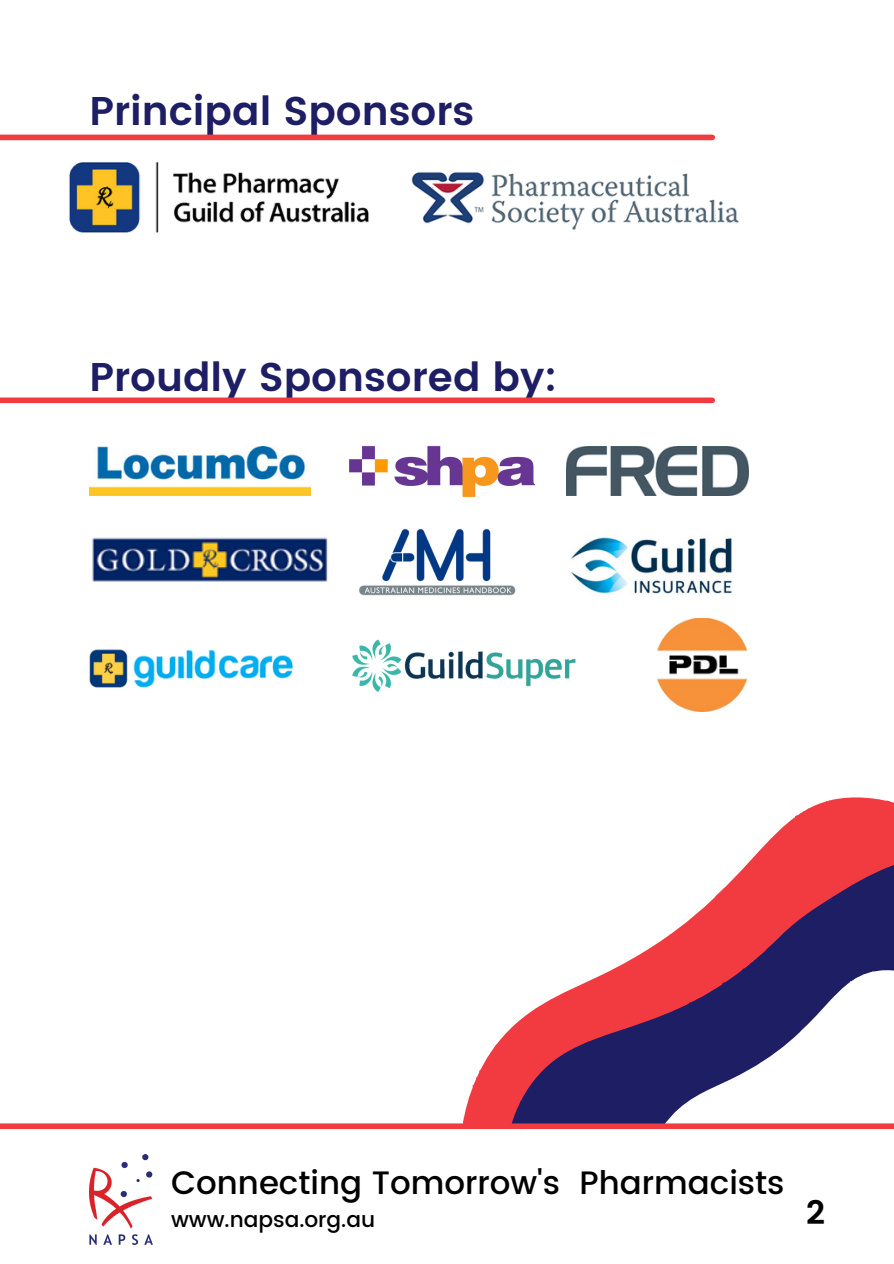
<style>
.page{position:relative;width:894px;height:1264px;background:#fff}
.page>*{position:absolute;margin:0;border:0;box-sizing:border-box;transform-origin:0 0}
.t1{font:600 40.05px "Poppins";color:#1e1e65}
.t2{font:600 33px "Poppins";color:#000}
.t3{font:500 32.4px "Poppins";color:#000}
.t4{font:500 21.6px "Poppins";color:#000}
</style>
<div class="page">
<svg style="left:463px;top:797px;width:430px;height:326px"></svg>
<svg style="left:504px;top:855px;width:389px;height:268px"></svg>
<svg style="left:644px;top:970px;width:249px;height:153px"></svg>
<img style="left:89px;top:1154px;width:63px;height:90px">
<div style="left:0;top:1123px;width:893px;height:6px;background:#f13b41"></div>
<div style="left:0;top:135px;width:712px;height:5px;background:#f13b41"></div>
<div style="left:0;top:397px;width:712px;height:6px;background:#f13b41"></div>
<img style="left:69px;top:162px;width:300px;height:71px">
<img style="left:411px;top:172px;width:328px;height:58px">
<img style="left:349px;top:445px;width:187px;height:53px">
<img style="left:657px;top:618px;width:91px;height:94px">
<img style="left:89px;top:446px;width:221px;height:50px">
<img style="left:92px;top:537px;width:236px;height:45px">
<img style="left:352px;top:639px;width:224px;height:53px">
<img style="left:89px;top:649px;width:204px;height:39px">
<img style="left:571px;top:537px;width:161px;height:57px">
<img style="left:566px;top:446px;width:182px;height:50px">
<img style="left:359px;top:528px;width:157px;height:68px">
<p class="t1" style="left:89px;top:88px;width:386px">Principal Sponsors</p>
<p class="t1" style="left:89px;top:354px;width:469px">Proudly Sponsored by:</p>
<p class="t3" style="left:171px;top:1163px;width:614px">Connecting Tomorrow's Pharmacists</p>
<p class="t4" style="left:171px;top:1206px;width:205px">www.napsa.org.au</p>
<p class="t2" style="left:806px;top:1193px;width:20px">2</p>
</div>
